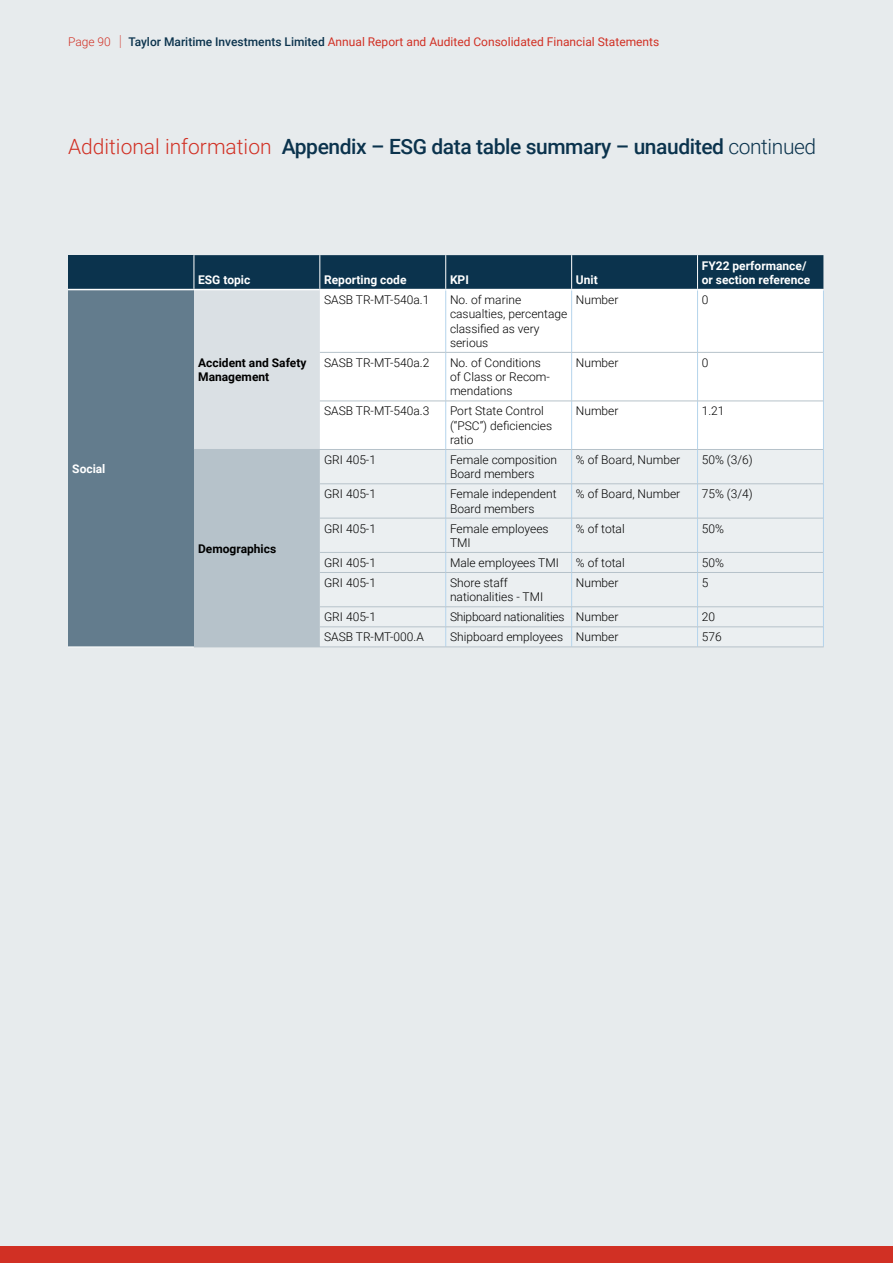
<style>
.page{position:relative;width:893px;height:1263px;background:#e7ebed}
.page>*{position:absolute;margin:0;border:0;box-sizing:border-box;transform-origin:0 0}
.t1{font:500 21px "Roboto";letter-spacing:-.02em;color:#0b334d}
.t2{font:300 21px "Roboto";color:#d13024}
.t3{font:300 12px/14.2px "Roboto";color:#000}
.t4{font:12px "Roboto";color:#d13024}
.t5{font:700 12px/13.5px "Roboto";color:#fff}
.t6{font:700 12px/14.2px "Roboto";color:#000}
.t7{font:300 12px "Roboto";letter-spacing:-.02em;color:#000}
.s1{font-weight:300}
.s2{font-weight:100;font-size:18px}
.s3{font-weight:500;color:#0b334d}
.s4{font-weight:300;color:#d13024}
</style>
<div class="page">
<div style="left:0;top:1246px;width:893px;height:17px;background:#d13024"></div>
<div style="left:68px;top:255px;width:126px;height:35px;background:#0b334d"></div>
<div style="left:195px;top:255px;width:628px;height:34px;background:#0b334d"></div>
<div style="left:68px;top:290px;width:126px;height:357px;background:#637c8d"></div>
<div style="left:194px;top:290px;width:126px;height:159px;background:#dae0e4"></div>
<div style="left:320px;top:290px;width:503px;height:159px;background:#fff"></div>
<div style="left:194px;top:449px;width:126px;height:198px;background:#b6c2ca"></div>
<svg style="left:320px;top:484px;width:503px;height:163px"></svg>
<hr style="left:445px;top:290px;width:1px;height:62px;background:#b5d4ec">
<hr style="left:571px;top:290px;width:1px;height:62px;background:#b5d4ec">
<hr style="left:697px;top:290px;width:1px;height:62px;background:#b5d4ec">
<hr style="left:823px;top:290px;width:1px;height:62px;background:#b5d4ec">
<hr style="left:445px;top:353px;width:1px;height:48px;background:#b5d4ec">
<hr style="left:571px;top:353px;width:1px;height:48px;background:#b5d4ec">
<hr style="left:697px;top:353px;width:1px;height:48px;background:#b5d4ec">
<hr style="left:823px;top:352px;width:1px;height:49px;background:#b5d4ec">
<hr style="left:445px;top:401px;width:1px;height:48px;background:#b5d4ec">
<hr style="left:571px;top:401px;width:1px;height:48px;background:#b5d4ec">
<hr style="left:697px;top:401px;width:1px;height:48px;background:#b5d4ec">
<hr style="left:823px;top:401px;width:1px;height:48px;background:#b5d4ec">
<hr style="left:445px;top:450px;width:1px;height:34px;background:#b5d4ec">
<hr style="left:571px;top:450px;width:1px;height:34px;background:#b5d4ec">
<hr style="left:697px;top:450px;width:1px;height:34px;background:#b5d4ec">
<hr style="left:823px;top:449px;width:1px;height:35px;background:#b5d4ec">
<hr style="left:445px;top:484px;width:1px;height:34px;background:#b5d4ec">
<hr style="left:571px;top:484px;width:1px;height:34px;background:#b5d4ec">
<hr style="left:697px;top:484px;width:1px;height:34px;background:#b5d4ec">
<hr style="left:823px;top:484px;width:1px;height:34px;background:#b5d4ec">
<hr style="left:445px;top:518px;width:1px;height:34px;background:#b5d4ec">
<hr style="left:571px;top:518px;width:1px;height:34px;background:#b5d4ec">
<hr style="left:697px;top:518px;width:1px;height:34px;background:#b5d4ec">
<hr style="left:823px;top:518px;width:1px;height:34px;background:#b5d4ec">
<svg style="left:445px;top:553px;width:1px;height:19px"></svg>
<svg style="left:571px;top:553px;width:1px;height:19px"></svg>
<svg style="left:697px;top:553px;width:1px;height:19px"></svg>
<svg style="left:823px;top:552px;width:1px;height:20px"></svg>
<hr style="left:445px;top:573px;width:1px;height:33px;background:#b5d4ec">
<hr style="left:571px;top:573px;width:1px;height:33px;background:#b5d4ec">
<hr style="left:697px;top:573px;width:1px;height:33px;background:#b5d4ec">
<hr style="left:823px;top:572px;width:1px;height:35px;background:#b5d4ec">
<svg style="left:445px;top:607px;width:1px;height:40px"></svg>
<svg style="left:571px;top:607px;width:1px;height:40px"></svg>
<svg style="left:697px;top:607px;width:1px;height:40px"></svg>
<svg style="left:823px;top:607px;width:1px;height:40px"></svg>
<hr style="left:68px;top:647px;width:126px;height:1px;background:#fff">
<hr style="left:320px;top:255px;width:1px;height:34px;background:#fff">
<hr style="left:445px;top:255px;width:1px;height:34px;background:#fff">
<hr style="left:571px;top:255px;width:1px;height:34px;background:#fff">
<hr style="left:697px;top:255px;width:1px;height:34px;background:#fff">
<hr style="left:194px;top:289px;width:126px;height:1px;background:#fff">
<hr style="left:320px;top:289px;width:126px;height:1px;background:#fff">
<hr style="left:446px;top:289px;width:126px;height:1px;background:#fff">
<hr style="left:572px;top:289px;width:125px;height:1px;background:#fff">
<hr style="left:697px;top:289px;width:127px;height:1px;background:#fff">
<hr style="left:194px;top:255px;width:1px;height:34px;background:#fff">
<hr style="left:68px;top:289px;width:126px;height:1px;background:#fff">
<hr style="left:320px;top:352px;width:126px;height:1px;background:#b6c2ca">
<hr style="left:446px;top:352px;width:126px;height:1px;background:#b6c2ca">
<hr style="left:572px;top:352px;width:125px;height:1px;background:#b6c2ca">
<hr style="left:697px;top:352px;width:126px;height:1px;background:#b6c2ca">
<hr style="left:320px;top:401px;width:126px;height:1px;background:#b6c2ca">
<hr style="left:446px;top:401px;width:126px;height:1px;background:#b6c2ca">
<hr style="left:572px;top:401px;width:125px;height:1px;background:#b6c2ca">
<hr style="left:697px;top:401px;width:126px;height:1px;background:#b6c2ca">
<hr style="left:194px;top:647px;width:126px;height:1px;background:#b6c2ca">
<hr style="left:320px;top:449px;width:126px;height:1px;background:#b6c2ca">
<hr style="left:446px;top:449px;width:126px;height:1px;background:#b6c2ca">
<hr style="left:572px;top:449px;width:125px;height:1px;background:#b6c2ca">
<hr style="left:697px;top:449px;width:126px;height:1px;background:#b6c2ca">
<hr style="left:320px;top:483px;width:126px;height:1px;background:#b6c2ca">
<hr style="left:446px;top:483px;width:126px;height:1px;background:#b6c2ca">
<hr style="left:572px;top:483px;width:125px;height:1px;background:#b6c2ca">
<hr style="left:697px;top:483px;width:126px;height:1px;background:#b6c2ca">
<hr style="left:320px;top:518px;width:126px;height:1px;background:#b6c2ca">
<hr style="left:446px;top:518px;width:126px;height:1px;background:#b6c2ca">
<hr style="left:572px;top:518px;width:125px;height:1px;background:#b6c2ca">
<hr style="left:697px;top:518px;width:126px;height:1px;background:#b6c2ca">
<hr style="left:320px;top:552px;width:126px;height:1px;background:#b6c2ca">
<hr style="left:446px;top:552px;width:126px;height:1px;background:#b6c2ca">
<hr style="left:572px;top:552px;width:125px;height:1px;background:#b6c2ca">
<hr style="left:697px;top:552px;width:126px;height:1px;background:#b6c2ca">
<hr style="left:320px;top:572px;width:126px;height:1px;background:#b6c2ca">
<hr style="left:446px;top:572px;width:126px;height:1px;background:#b6c2ca">
<hr style="left:572px;top:572px;width:125px;height:1px;background:#b6c2ca">
<hr style="left:697px;top:572px;width:126px;height:1px;background:#b6c2ca">
<hr style="left:320px;top:606px;width:126px;height:1px;background:#b6c2ca">
<hr style="left:446px;top:606px;width:126px;height:1px;background:#b6c2ca">
<hr style="left:572px;top:606px;width:125px;height:1px;background:#b6c2ca">
<hr style="left:697px;top:606px;width:126px;height:1px;background:#b6c2ca">
<hr style="left:320px;top:627px;width:126px;height:1px;background:#b6c2ca">
<hr style="left:446px;top:627px;width:126px;height:1px;background:#b6c2ca">
<hr style="left:572px;top:627px;width:125px;height:1px;background:#b6c2ca">
<hr style="left:697px;top:627px;width:126px;height:1px;background:#b6c2ca">
<hr style="left:320px;top:647px;width:126px;height:1px;background:#b6c2ca">
<hr style="left:446px;top:647px;width:126px;height:1px;background:#b6c2ca">
<hr style="left:572px;top:647px;width:125px;height:1px;background:#b6c2ca">
<hr style="left:697px;top:647px;width:127px;height:1px;background:#b6c2ca">
<p class="t4" style="left:68px;top:34px;width:593px"><span class="s1">Page 90</span> <span class="s2">I</span> <span class="s3">Taylor Maritime Investments Limited</span> Annual Report and Audited Consolidated Financial Statements</p>
<h1 class="t2" style="left:68px;top:132px;width:205px">Additional information</h1>
<h1 class="t1" style="left:282px;top:132px;width:444px">Appendix – ESG data table summary – unaudited</h1>
<h1 class="t1" style="left:68px;top:132px;width:750px"><span class="s4">Governance</span> Appendix – ESG data table summ ry – naudited <span class="s1">continued continued</span></h1>
<p class="t5" style="left:198px;top:272px;width:54px">ESG topic</p>
<p class="t5" style="left:324px;top:272px;width:84px">Reporting code</p>
<p class="t5" style="left:450px;top:272px;width:20px">KPI</p>
<p class="t5" style="left:576px;top:272px;width:23px">Unit</p>
<p class="t5" style="left:702px;top:259px;width:110px">FY22 performance/ or section reference</p>
<p class="t5" style="left:72px;top:461px;width:35px">Social</p>
<p class="t6" style="left:198px;top:355px;width:110px">Accident and Safety<br>Management</p>
<p class="t6" style="left:198px;top:541px;width:80px">Demographics</p>
<p class="t3" style="left:324px;top:292px;width:107px">SASB TR-MT-540a.1</p>
<p class="t3" style="left:450px;top:292px;width:119px">No. of marine casualties, percentage classified as very serious</p>
<p class="t3" style="left:576px;top:292px;width:44px">Number</p>
<p class="t3" style="left:702px;top:292px;width:8px">0</p>
<p class="t3" style="left:324px;top:355px;width:107px">SASB TR-MT-540a.2</p>
<p class="t3" style="left:450px;top:355px;width:102px">No. of Conditions of Class or Recom&shy;mendations</p>
<p class="t3" style="left:576px;top:355px;width:44px">Number</p>
<p class="t3" style="left:702px;top:355px;width:8px">0</p>
<p class="t3" style="left:324px;top:404px;width:107px">SASB TR-MT-540a.3</p>
<p class="t3" style="left:450px;top:404px;width:104px">Port State Control (“PSC”) deficiencies ratio</p>
<p class="t3" style="left:576px;top:404px;width:44px">Number</p>
<p class="t3" style="left:702px;top:404px;width:24px">1.21</p>
<p class="t3" style="left:324px;top:452px;width:53px">GRI 405-1</p>
<p class="t3" style="left:450px;top:452px;width:109px">Female composition<br>Board members</p>
<p class="t3" style="left:576px;top:452px;width:106px">% of Board, Number</p>
<p class="t3" style="left:702px;top:452px;width:52px">50% (3/6)</p>
<p class="t3" style="left:324px;top:486px;width:53px">GRI 405-1</p>
<p class="t3" style="left:450px;top:486px;width:108px">Female independent<br>Board members</p>
<p class="t3" style="left:576px;top:486px;width:106px">% of Board, Number</p>
<p class="t3" style="left:702px;top:486px;width:52px">75% (3/4)</p>
<p class="t3" style="left:324px;top:521px;width:53px">GRI 405-1</p>
<p class="t3" style="left:450px;top:521px;width:100px">Female employees<br>TMI</p>
<p class="t3" style="left:576px;top:521px;width:50px">% of total</p>
<p class="t3" style="left:702px;top:521px;width:24px">50%</p>
<p class="t3" style="left:324px;top:555px;width:53px">GRI 405-1</p>
<p class="t3" style="left:450px;top:555px;width:110px">Male employees TMI</p>
<p class="t3" style="left:576px;top:555px;width:50px">% of total</p>
<p class="t3" style="left:702px;top:555px;width:24px">50%</p>
<p class="t3" style="left:324px;top:575px;width:53px">GRI 405-1</p>
<p class="t3" style="left:450px;top:575px;width:95px">Shore staff nationalities - TMI</p>
<p class="t3" style="left:576px;top:575px;width:44px">Number</p>
<p class="t3" style="left:702px;top:575px;width:8px">5</p>
<p class="t3" style="left:324px;top:609px;width:53px">GRI 405-1</p>
<p class="t7" style="left:450px;top:609px;width:170px">Shipboard nationalities Number</p>
<p class="t3" style="left:702px;top:609px;width:15px">20</p>
<p class="t3" style="left:324px;top:629px;width:101px">SASB TR-MT-000.A</p>
<p class="t3" style="left:450px;top:629px;width:170px">Shipboard employees Number</p>
<p class="t3" style="left:702px;top:629px;width:21px">576</p>
</div>
